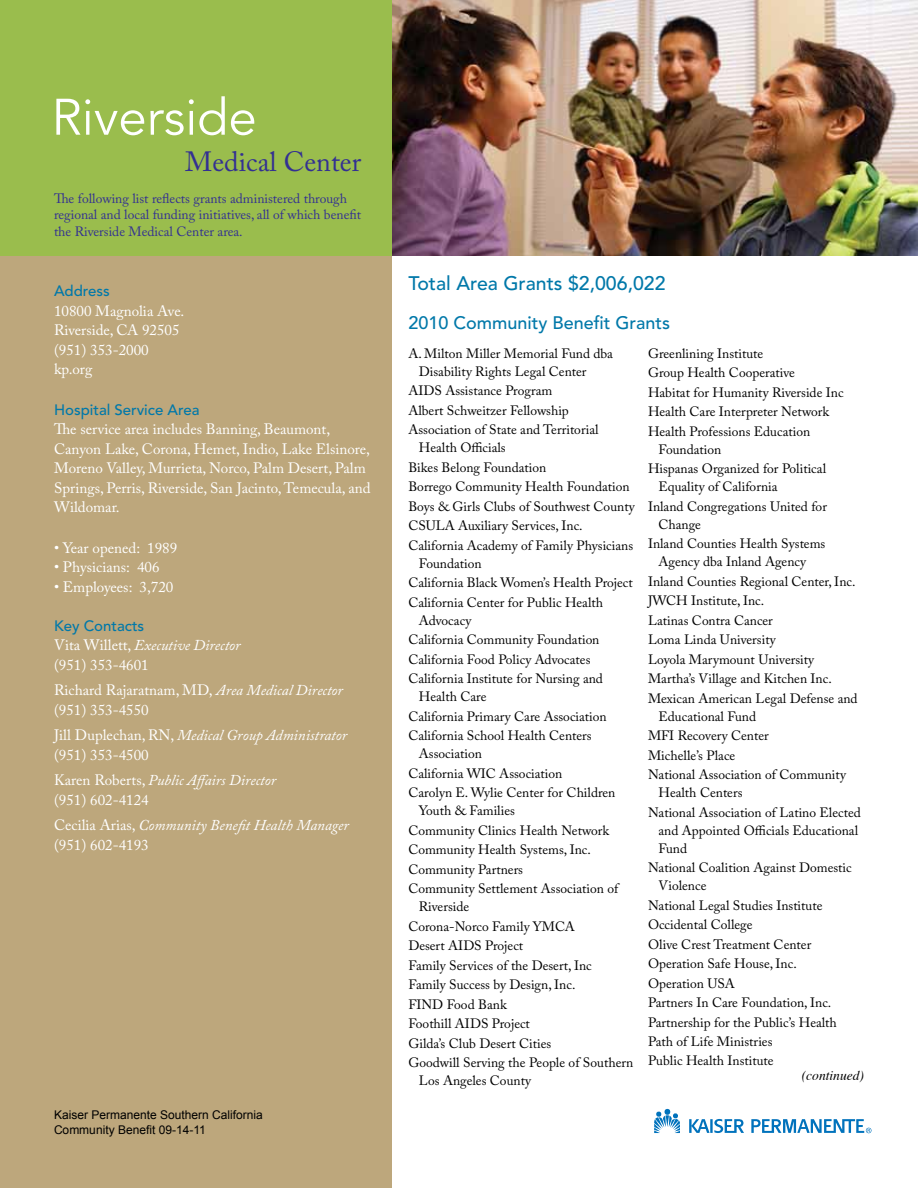
<style>
.page{position:relative;width:918px;height:1188px;background:#fff}
.page>*{position:absolute;margin:0;border:0;box-sizing:border-box;transform-origin:0 0}
.t1{font:50.85px "Avenir";color:#fff}
.t2{font:27.75px "Adobe Caslon Pro";color:#333092}
.t3{font:500 19.5px "Avenir";color:#0078a9}
.t4{font:500 18px "Avenir";color:#0078a9}
.t5{font:15px/19.5px "Adobe Caslon Pro";color:#fff}
.t6{font:italic 15px/19.5px "Adobe Caslon Pro";color:#fff}
.t7{font:500 15px "Avenir";color:#0078a9}
.t8{font:13.5px/19.5px "Adobe Caslon Pro";color:#000}
.t9{font:13.5px/16.5px "Adobe Caslon Pro";color:#333092}
.t10{font:italic 13.5px "Times";color:#000}
.t11{font:12px/14.4px "Arial";color:#000}
.s1{font-style:italic}
.s2{font-style:normal}
</style>
<div class="page">
<div style="left:0;top:256px;width:392px;height:932px;background:#bda77c"></div>
<img style="left:392px;top:0;width:526px;height:256px">
<div style="left:0;top:0;width:392px;height:256px;background:#9abd4d"></div>
<svg style="left:654px;top:1109px;width:26px;height:24px"></svg>
<svg style="left:689px;top:1119px;width:55px;height:14px"></svg>
<svg style="left:751px;top:1119px;width:121px;height:14px"></svg>
<h1 class="t1" style="left:52px;top:88px;width:207px">Riverside</h1>
<h2 class="t2" style="left:185px;top:145px;width:177px">Medical Center</h2>
<p class="t9" style="left:54px;top:190px;width:309px">The following list reflects grants administered through regional and local funding initiatives, all of which benefit the Riverside Medical Center area.</p>
<p class="t7" style="left:54px;top:283px;width:57px">Address</p>
<p class="t5" style="left:54px;top:301px;width:132px">10800 Magnolia Ave.<br>Riverside, CA 92505 (951) 353-2000 kp.org</p>
<p class="t7" style="left:54px;top:401px;width:147px">Hospital Service Area</p>
<p class="t5" style="left:54px;top:420px;width:318px">The service area includes Banning, Beaumont, Canyon Lake, Corona, Hemet, Indio, Lake Elsinore, Moreno Valley, Murrieta, Norco, Palm Desert, Palm Springs, Perris, Riverside, San Jacinto, Temecula, and Wildomar.</p>
<p class="t5" style="left:54px;top:538px;width:125px">• Year opened: 1989</p>
<p class="t5" style="left:54px;top:558px;width:107px">• Physicians: 406</p>
<p class="t5" style="left:54px;top:577px;width:121px">• Employees: 3,720</p>
<p class="t7" style="left:54px;top:617px;width:92px">Key Contacts</p>
<p class="t5" style="left:54px;top:636px;width:188px">Vita Willett, <span class="s1">Executive Director </span>(951) 353-4601</p>
<p class="t5" style="left:54px;top:681px;width:290px">Richard Rajaratnam, MD, <span class="s1">Area Medical Director </span>(951) 353-4550</p>
<p class="t5" style="left:54px;top:725px;width:295px">Jill Duplechan, RN, <span class="s1">Medical Group Administrator </span>(951) 353-4500</p>
<p class="t5" style="left:54px;top:770px;width:224px">Karen Roberts, <span class="s1">Public Affairs Director </span>(951) 602-4124</p>
<p class="t6" style="left:54px;top:815px;width:296px"><span class="s2">Cecilia Arias,</span> Community Benefit Health Manager <span class="s2">(951) 602-4193</span></p>
<p class="t11" style="left:54px;top:1108px;width:210px">Kaiser Permanente Southern California<br>Community Benefit 09-14-11</p>
<h3 class="t3" style="left:408px;top:272px;width:259px">Total Area Grants $2,006,022</h3>
<h3 class="t4" style="left:408px;top:312px;width:263px">2010 Community Benefit Grants</h3>
<p class="t8" style="left:419px;top:344px;width:196px;line-height:18px;text-indent:-11px">A. Milton Miller Memorial Fund dba<br>Disability Rights Legal Center</p>
<p class="t8" style="left:408px;top:381px;width:192px">AIDS Assistance Program<br>Albert Schweitzer Fellowship<br>Association of State and Territorial</p>
<p class="t8" style="left:408px;top:438px;width:228px;text-indent:11px">Health Officials<br>Bikes Belong Foundation<br>Borrego Community Health Foundation<br>Boys &amp; Girls Clubs of Southwest County<br>CSULA Auxiliary Services, Inc.<br>California Academy of Family Physicians</p>
<p class="t8" style="left:408px;top:553px;width:226px;text-indent:11px">Foundation<br>California Black Women’s Health Project<br>California Center for Public Health</p>
<p class="t8" style="left:408px;top:610px;width:196px;text-indent:11px">Advocacy<br>California Community Foundation<br>California Food Policy Advocates<br>California Institute for Nursing and</p>
<p class="t8" style="left:408px;top:687px;width:200px;text-indent:11px">Health Care<br>California Primary Care Association<br>California School Health Centers</p>
<p class="t8" style="left:408px;top:744px;width:209px;text-indent:11px">Association<br>California WIC Association<br>Carolyn E. Wylie Center for Children</p>
<p class="t8" style="left:408px;top:801px;width:211px;text-indent:11px">Youth &amp; Families<br>Community Clinics Health Network<br>Community Health Systems, Inc.<br>Community Partners<br>Community Settlement Association of</p>
<p class="t8" style="left:408px;top:897px;width:226px;text-indent:11px">Riverside<br>Corona-Norco Family YMCA<br>Desert AIDS Project<br>Family Services of the Desert, Inc<br>Family Success by Design, Inc.<br>FIND Food Bank<br>Foothill AIDS Project<br>Gilda’s Club Desert Cities<br>Goodwill Serving the People of Southern</p>
<p class="t8" style="left:419px;top:1071px;width:114px">Los Angeles County</p>
<p class="t8" style="left:648px;top:343px;width:197px">Greenlining Institute<br>Group Health Cooperative<br>Habitat for Humanity Riverside Inc<br>Health Care Interpreter Network<br>Health Professions Education</p>
<p class="t8" style="left:648px;top:439px;width:180px;text-indent:11px">Foundation<br>Hispanas Organized for Political</p>
<p class="t8" style="left:648px;top:477px;width:180px;text-indent:11px">Equality of California<br>Inland Congregations United for</p>
<p class="t8" style="left:648px;top:514px;width:179px;text-indent:11px">Change<br>Inland Counties Health Systems</p>
<p class="t8" style="left:648px;top:552px;width:211px;text-indent:11px">Agency dba Inland Agency<br>Inland Counties Regional Center, Inc.<br>JWCH Institute, Inc.<br>Latinas Contra Cancer<br>Loma Linda University<br>Loyola Marymount University<br>Martha’s Village and Kitchen Inc.<br>Mexican American Legal Defense and</p>
<p class="t8" style="left:648px;top:706px;width:199px;text-indent:11px">Educational Fund<br>MFI Recovery Center<br>Michelle’s Place<br>National Association of Community</p>
<p class="t8" style="left:648px;top:783px;width:214px;text-indent:11px">Health Centers<br>National Association of Latino Elected</p>
<p class="t8" style="left:659px;top:821px;width:201px;line-height:18px">and Appointed Officials Educational<br>Fund</p>
<p class="t8" style="left:659px;top:858px;width:195px;line-height:18px;text-indent:-11px">National Coalition Against Domestic<br>Violence</p>
<p class="t8" style="left:648px;top:895px;width:190px">National Legal Studies Institute<br>Occidental College<br>Olive Crest Treatment Center<br>Operation Safe House, Inc.<br>Operation USA<br>Partners In Care Foundation, Inc.<br>Partnership for the Public’s Health<br>Path of Life Ministries<br>Public Health Institute</p>
<p class="t10" style="left:802px;top:1063px;width:64px">(continued)</p>
</div>
